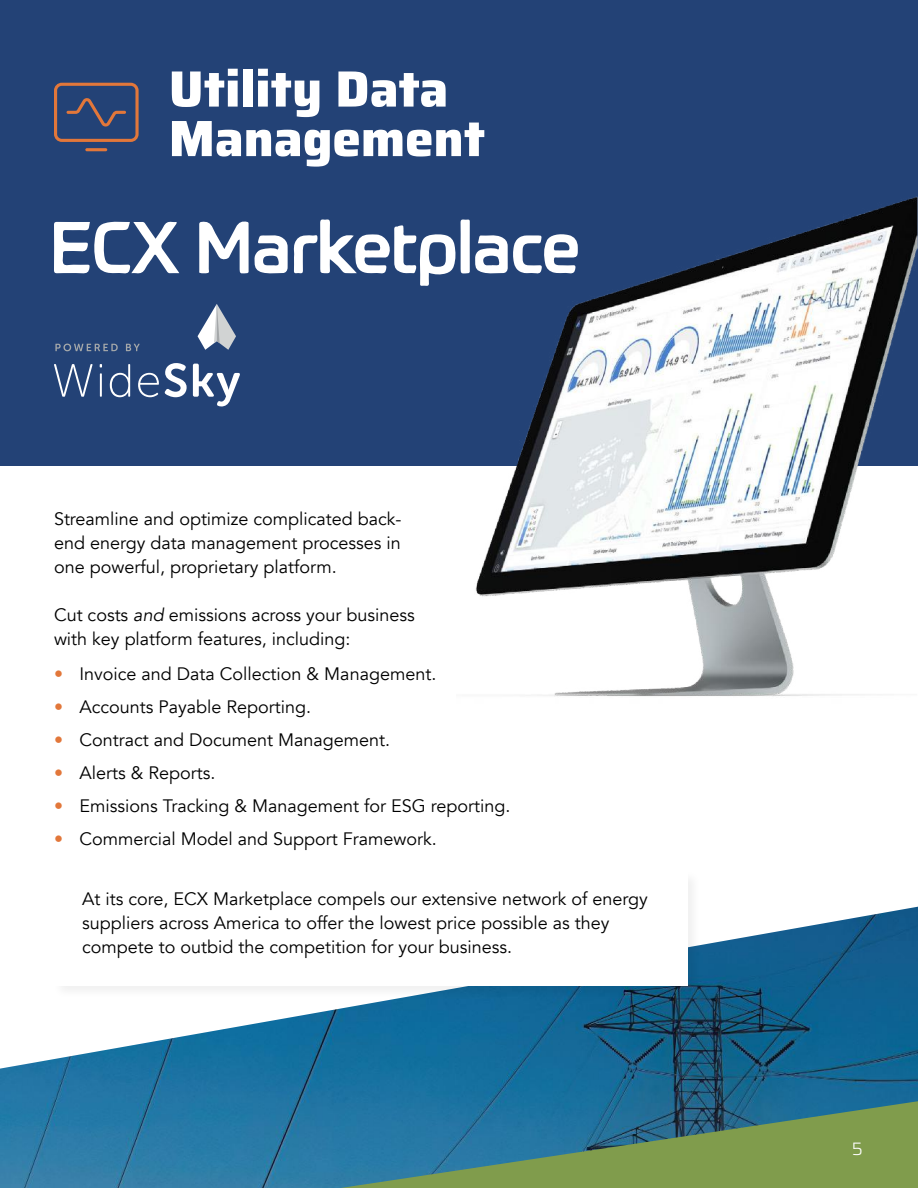
<style>
.page{position:relative;width:918px;height:1188px;background:#fff}
.page>*{position:absolute;margin:0;border:0;box-sizing:border-box;transform-origin:0 0}
.t1{font:100 51px/49.5px "Saira";color:#fff}
.t2{font:18px/24px "Avenir";color:#000}
.t3{font:100 18px "Saira";color:#fff}
.s1{font-style:italic}
.s2{color:#e2773a}
</style>
<div class="page">
<div style="left:0;top:0;width:918px;height:466px;background:#234276"></div>
<svg style="left:54px;top:221px;width:125px;height:53px"></svg>
<svg style="left:199px;top:219px;width:257px;height:67px"></svg>
<img style="left:460px;top:196px;width:458px;height:501px">
<svg style="left:54px;top:364px;width:39px;height:33px"></svg>
<hr style="left:100px;top:373px;width:2px;height:24px;background:#fff">
<svg style="left:110px;top:364px;width:20px;height:33px"></svg>
<svg style="left:138px;top:363px;width:49px;height:34px"></svg>
<svg style="left:193px;top:364px;width:47px;height:42px"></svg>
<svg style="left:198px;top:304px;width:38px;height:46px"></svg>
<svg style="left:55px;top:344px;width:63px;height:7px"></svg>
<svg style="left:126px;top:344px;width:14px;height:7px"></svg>
<img style="left:0;top:907px;width:918px;height:281px">
<svg style="left:54px;top:83px;width:85px;height:68px"></svg>
<div style="left:52px;top:870px;width:650px;height:130px;background:#000;opacity:.06"></div>
<div style="left:54px;top:872px;width:633px;height:114px;background:#fff"></div>
<svg style="left:243px;top:1098px;width:675px;height:90px;background:#49837c"></svg>
<h1 class="t1" style="left:169px;top:62px;width:318px">Utility Data<br>Management</h1>
<p class="t2" style="left:54px;top:507px;width:349px;text-align:justify">Streamline and optimize complicated back&shy;end energy data management processes in one powerful, proprietary platform.</p>
<p class="t2" style="left:54px;top:603px;width:362px">Cut costs <span class="s1">and</span> emissions across your business with key platform features, including:</p>
<p class="t2" style="left:54px;top:662px;width:384px"><span class="s2">•</span> Invoice and Data Collection &amp; Management.</p>
<p class="t2" style="left:54px;top:695px;width:259px"><span class="s2">•</span> Accounts Payable Reporting.</p>
<p class="t2" style="left:54px;top:728px;width:338px"><span class="s2">•</span> Contract and Document Management.</p>
<p class="t2" style="left:54px;top:761px;width:163px"><span class="s2">•</span> Alerts &amp; Reports.</p>
<p class="t2" style="left:54px;top:794px;width:458px"><span class="s2">•</span> Emissions Tracking &amp; Management for ESG reporting.</p>
<p class="t2" style="left:54px;top:827px;width:384px"><span class="s2">•</span> Commercial Model and Support Framework.</p>
<p class="t2" style="left:82px;top:887px;width:567px">At its core, ECX Marketplace compels our extensive network of energy suppliers across America to offer the lowest price possible as they compete to outbid the competition for your business.</p>
<p class="t3" style="left:852px;top:1134px;width:13px">5</p>
</div>
